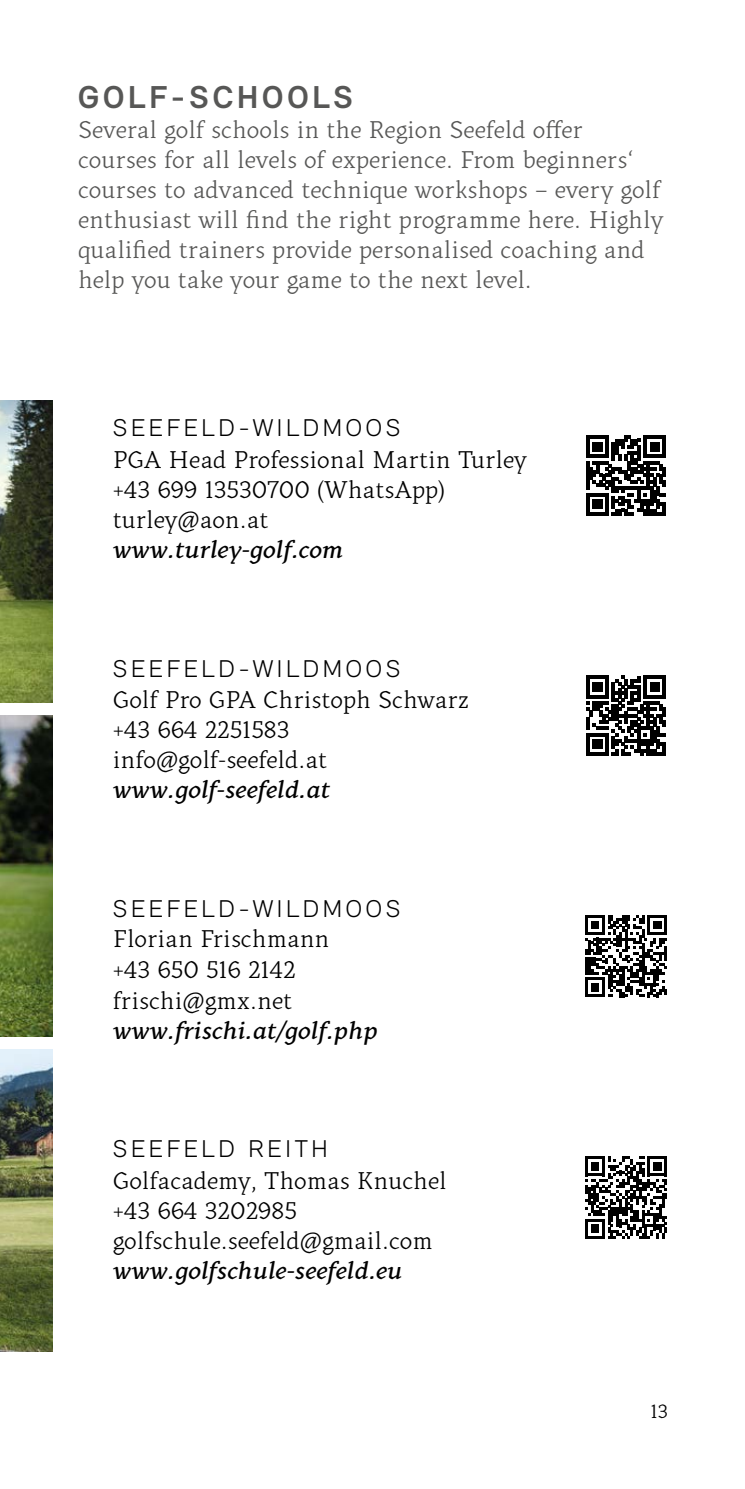
<style>
.page{position:relative;width:745px;height:1489px;background:#fff}
.page>*{position:absolute;margin:0;border:0;box-sizing:border-box;transform-origin:0 0}
.t1{font:700 32.5px "Relevant";letter-spacing:.12em;color:#575756}
.t2{font:25px/30px "Kitsch Text";color:#575756}
.t3{font:25px/30px "Kitsch Text";color:#000}
.t4{font:italic 500 25px "Kitsch Text";color:#000}
.t5{font:300 25px "Relevant";letter-spacing:.15em;color:#000}
.t6{font:20px "Kitsch Text";color:#000}
</style>
<div class="page">
<img style="left:0;top:400px;width:52px;height:302px">
<img style="left:0;top:715px;width:52px;height:321px">
<img style="left:0;top:1049px;width:52px;height:302px">
<svg style="left:586px;top:435px;width:79px;height:80px"></svg>
<svg style="left:586px;top:675px;width:79px;height:80px"></svg>
<svg style="left:585px;top:915px;width:81px;height:82px"></svg>
<svg style="left:585px;top:1156px;width:81px;height:82px"></svg>
<h1 class="t1" style="left:78px;top:78px;width:276px">GOLF-SCHOOLS</h1>
<p class="t2" style="left:78px;top:114px;width:586px">Several golf schools in the Region Seefeld offer courses for all levels of experience. From beginners‘ courses to advanced technique workshops – every golf enthusiast will find the right programme here. Highly qualified trainers provide personalised coaching and help you take your game to the next level.</p>
<p class="t5" style="left:113px;top:413px;width:289px">SEEFELD-WILDMOOS</p>
<p class="t3" style="left:113px;top:444px;width:415px">PGA Head Professional Martin Turley +43 699 13530700 (WhatsApp) turley@aon.at</p>
<p class="t4" style="left:113px;top:533px;width:232px">www.turley-golf.com</p>
<p class="t5" style="left:113px;top:653px;width:289px">SEEFELD-WILDMOOS</p>
<p class="t3" style="left:113px;top:684px;width:357px">Golf Pro GPA Christoph Schwarz +43 664 2251583 info@golf-seefeld.at</p>
<p class="t4" style="left:113px;top:773px;width:219px">www.golf-seefeld.at</p>
<p class="t5" style="left:113px;top:894px;width:289px">SEEFELD-WILDMOOS</p>
<p class="t3" style="left:113px;top:923px;width:218px">Florian Frischmann +43 650 516 2142 frischi@gmx.net</p>
<p class="t4" style="left:113px;top:1013px;width:266px">www.frischi.at/golf.php</p>
<p class="t5" style="left:113px;top:1133px;width:216px">SEEFELD REITH</p>
<p class="t3" style="left:113px;top:1164px;width:335px">Golfacademy, Thomas Knuchel +43 664 3202985 golfschule.seefeld@gmail.com</p>
<p class="t4" style="left:113px;top:1253px;width:291px">www.golfschule-seefeld.eu</p>
<p class="t6" style="left:650px;top:1398px;width:19px">13</p>
</div>
